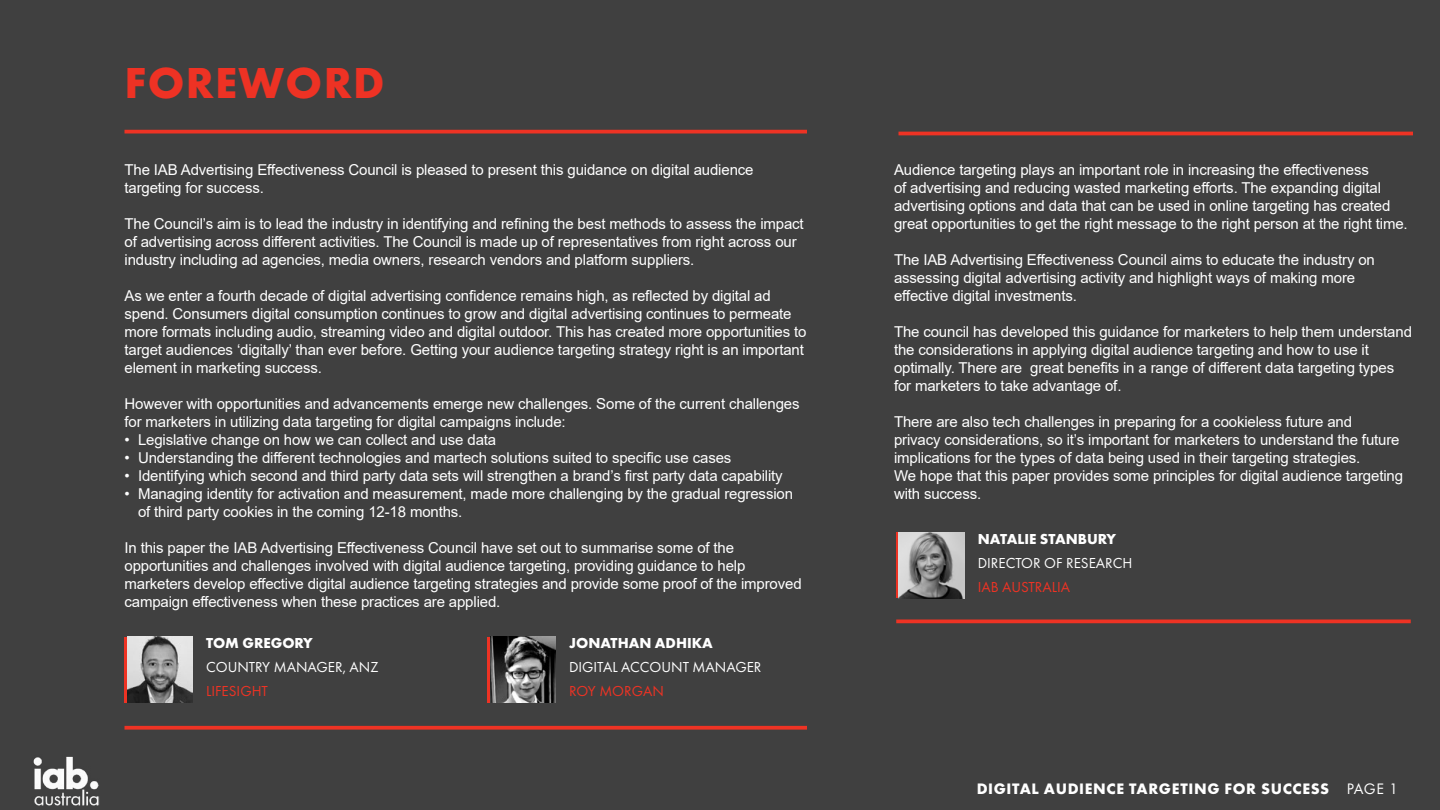
<style>
.page{position:relative;width:1440px;height:810px;background:#404040}
.page>*{position:absolute;margin:0;border:0;box-sizing:border-box;transform-origin:0 0}
.t1{font:700 45px "Futura PT";letter-spacing:.03em;color:#ee3224}
.t2{font:700 15.75px "Futura PT";letter-spacing:.04em;color:#fff}
.Body{font:15px/18px "Arial";letter-spacing:-.01em;color:#fff}
.t3{font:15px "Futura PT";color:#fff}
.t4{font:700 15px "Futura PT";color:#fff}
.t5{font:15px "Futura PT";color:#ee3324}
.s1{font-weight:400}
</style>
<div class="page">
<svg style="left:124px;top:130px;width:683px;height:4px;background:#d83427"></svg>
<hr style="left:898px;top:132px;width:515px;height:3px;background:#ee3324">
<hr style="left:896px;top:620px;width:515px;height:3px;background:#ee3324">
<svg style="left:124px;top:726px;width:683px;height:4px;background:#dd3426"></svg>
<div style="left:124px;top:637px;width:69px;height:66px;background:#ee3324"></div>
<img style="left:127px;top:637px;width:66px;height:66px">
<div style="left:488px;top:637px;width:68px;height:66px;background:#ee3324"></div>
<img style="left:490px;top:637px;width:66px;height:66px">
<div style="left:896px;top:532px;width:69px;height:66px;background:linear-gradient(to bottom,#dedede,#dbdbdb)"></div>
<img style="left:899px;top:532px;width:66px;height:66px">
<img style="left:33px;top:756px;width:67px;height:50px">
<p class="t1" style="left:124px;top:54px;width:262px">FOREWORD</p>
<p class="Body" style="left:124px;top:161px;width:631px">The IAB Advertising Effectiveness Council is pleased to present this guidance on digital audience targeting for success.</p>
<p class="Body" style="left:124px;top:215px;width:681px">The Council’s aim is to lead the industry in identifying and refining the best methods to assess the impact of advertising across different activities. The Council is made up of representatives from right across our industry including ad agencies, media owners, research vendors and platform suppliers.</p>
<p class="Body" style="left:124px;top:287px;width:683px">As we enter a fourth decade of digital advertising confidence remains high, as reflected by digital ad spend. Consumers digital consumption continues to grow and digital advertising continues to permeate more formats including audio, streaming video and digital outdoor. This has created more opportunities to target audiences ‘digitally’ than ever before. Getting your audience targeting strategy right is an important element in marketing success.</p>
<p class="Body" style="left:124px;top:395px;width:677px">However with opportunities and advancements emerge new challenges. Some of the current challenges for marketers in utilizing data targeting for digital campaigns include:</p>
<p class="Body" style="left:124px;top:431px;width:373px">• Legislative change on how we can collect and use data</p>
<p class="Body" style="left:124px;top:449px;width:608px">• Understanding the different technologies and martech solutions suited to specific use cases</p>
<p class="Body" style="left:124px;top:467px;width:660px">• Identifying which second and third party data sets will strengthen a brand’s first party data capability</p>
<p class="Body" style="left:138px;top:485px;width:657px;text-indent:-14px">• Managing identity for activation and measurement, made more challenging by the gradual regression of third party cookies in the coming 12-18 months.</p>
<p class="Body" style="left:124px;top:539px;width:679px">In this paper the IAB Advertising Effectiveness Council have set out to summarise some of the opportunities and challenges involved with digital audience targeting, providing guidance to help marketers develop effective digital audience targeting strategies and provide some proof of the improved campaign effectiveness when these practices are applied.</p>
<p class="t4" style="left:206px;top:634px;width:108px">TOM GREGORY</p>
<p class="t3" style="left:206px;top:658px;width:174px">COUNTRY MANAGER, ANZ</p>
<p class="t5" style="left:206px;top:682px;width:63px">LIFESIGHT</p>
<p class="t4" style="left:569px;top:634px;width:145px">JONATHAN ADHIKA</p>
<p class="t3" style="left:569px;top:658px;width:194px">DIGITAL ACCOUNT MANAGER</p>
<p class="t5" style="left:569px;top:682px;width:96px">ROY MORGAN</p>
<p class="Body" style="left:894px;top:161px;width:515px">Audience targeting plays an important role in increasing the effectiveness<br>of advertising and reducing wasted marketing efforts. The expanding digital advertising options and data that can be used in online targeting has created great opportunities to get the right message to the right person at the right time.</p>
<p class="Body" style="left:894px;top:251px;width:482px">The IAB Advertising Effectiveness Council aims to educate the industry on assessing digital advertising activity and highlight ways of making more effective digital investments.</p>
<p class="Body" style="left:894px;top:323px;width:520px">The council has developed this guidance for marketers to help them understand the considerations in applying digital audience targeting and how to use it optimally. There are great benefits in a range of different data targeting types for marketers to take advantage of.</p>
<p class="Body" style="left:894px;top:413px;width:507px">There are also tech challenges in preparing for a cookieless future and privacy considerations, so it’s important for marketers to understand the future implications for the types of data being used in their targeting strategies.</p>
<p class="Body" style="left:894px;top:467px;width:511px">We hope that this paper provides some principles for digital audience targeting with success.</p>
<p class="t4" style="left:978px;top:529px;width:140px">NATALIE STANBURY</p>
<p class="t3" style="left:978px;top:554px;width:156px">DIRECTOR OF RESEARCH</p>
<p class="t5" style="left:978px;top:578px;width:94px">IAB AUSTRALIA</p>
<p class="t2" style="left:977px;top:779px;width:423px">DIGITAL AUDIENCE TARGETING FOR SUCCESS <span class="s1">PAGE 1</span></p>
</div>
